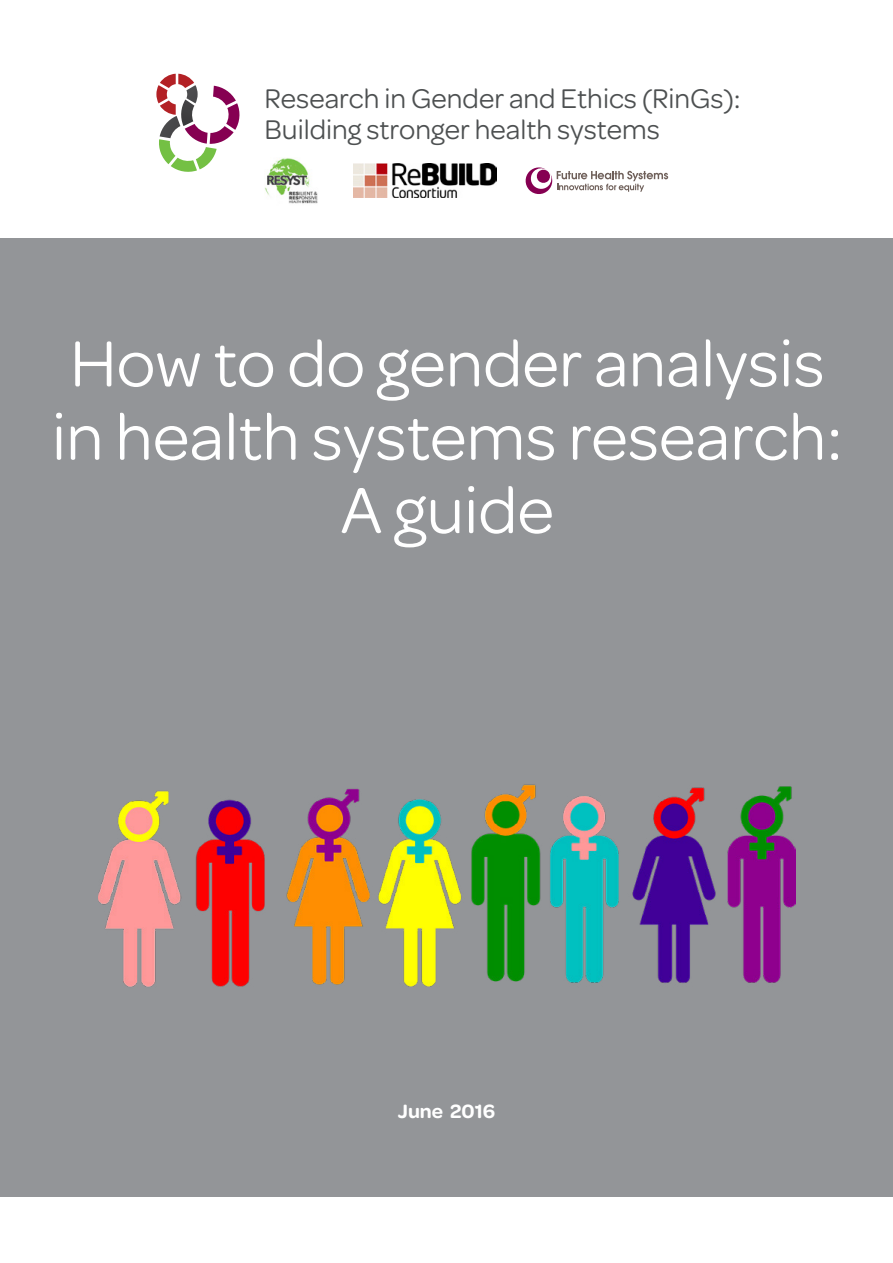
<style>
.page{position:relative;width:893px;height:1263px;background:#fff}
.page>*{position:absolute;margin:0;border:0;box-sizing:border-box;transform-origin:0 0}
.t1{font:68.85px/73.3px "Omnes";color:#fff;text-align:center}
.t2{font:28.8px/31.7px "Omnes";color:#4d5051}
.t3{font:600 20.55px "Omnes";color:#fff}
</style>
<div class="page">
<div style="left:0;top:238px;width:893px;height:958px;background:#939598"></div>
<svg style="left:156px;top:74px;width:84px;height:98px"></svg>
<svg style="left:526px;top:167px;width:142px;height:27px"></svg>
<img style="left:354px;top:164px;width:142px;height:34px">
<img style="left:265px;top:158px;width:53px;height:46px">
<img style="left:99px;top:784px;width:696px;height:203px">
<p class="t2" style="left:265px;top:80px;width:478px">Research in Gender and Ethics (RinGs):<br>Building stronger health systems</p>
<h1 class="t1" style="left:52px;top:323px;width:792px">How to do gender analysis in health systems research:<br>A guide</h1>
<p class="t3" style="left:398px;top:1097px;width:99px">June 2016</p>
</div>
